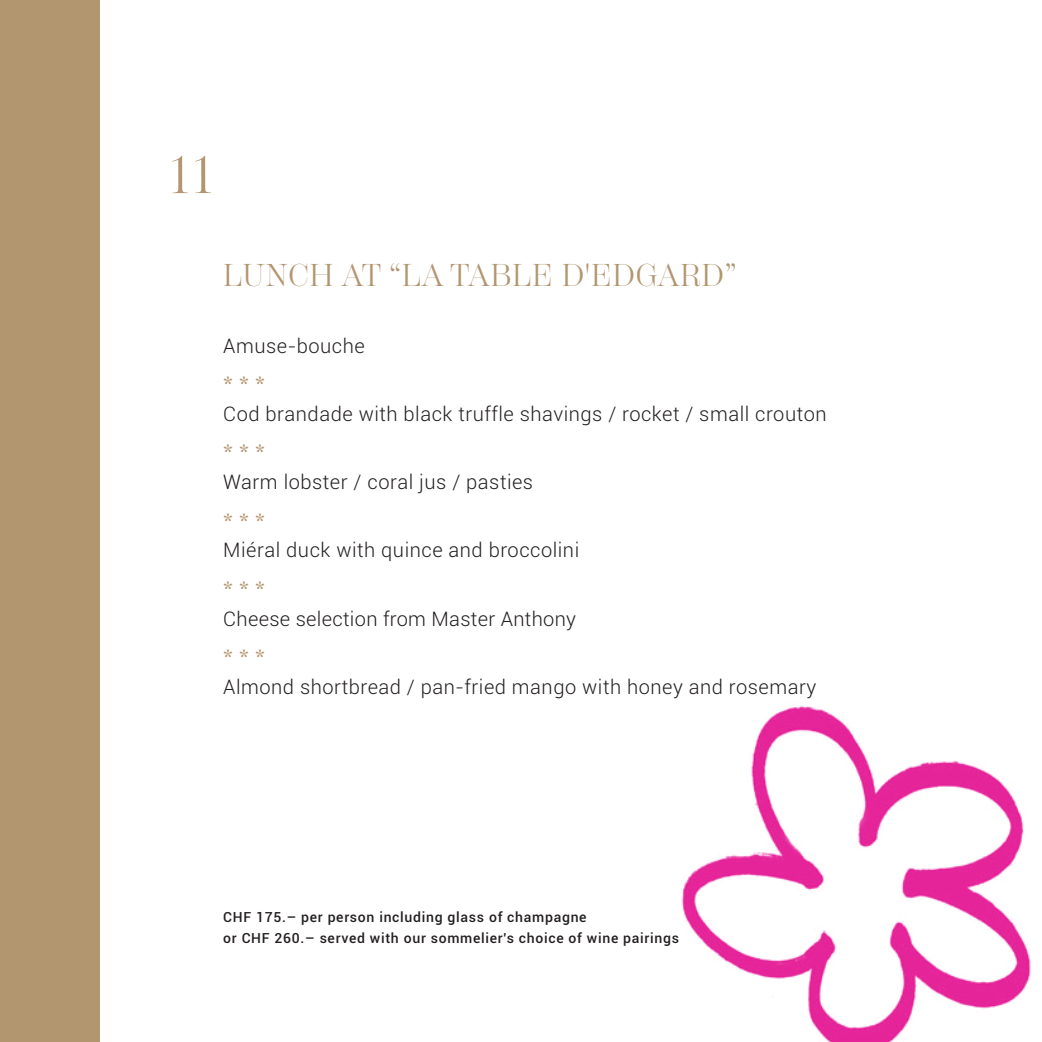
<style>
.page{position:relative;width:1042px;height:1042px;background:#fff}
.page>*{position:absolute;margin:0;border:0;box-sizing:border-box;transform-origin:0 0}
.t1{font:52.5px "Scotch Display";color:#b29670}
.t2{font:31.5px "Scotch Display";letter-spacing:.025em;color:#b29670}
.t3{font:300 20.12px "Roboto";letter-spacing:.025em;color:#231f20}
.t4{font:500 14px/21px "Roboto";letter-spacing:.05em;color:#231f20}
</style>
<div class="page">
<div style="left:0;top:0;width:99px;height:1042px;background:#b29670"></div>
<img style="left:681px;top:706px;width:350px;height:336px">
<h1 class="t1" style="left:171px;top:156px;width:42px">11</h1>
<h2 class="t2" style="left:223px;top:264px;width:514px">LUNCH AT “LA TABLE D'EDGARD”</h2>
<p class="t3" style="left:223px;top:337px;width:143px">Amuse-bouche</p>
<p class="t3" style="left:223px;top:405px;width:605px">Cod brandade with black truffle shavings / rocket / small crouton</p>
<p class="t3" style="left:223px;top:474px;width:311px">Warm lobster / coral jus / pasties</p>
<p class="t3" style="left:223px;top:542px;width:357px">Miéral duck with quince and broccolini</p>
<p class="t3" style="left:223px;top:610px;width:354px">Cheese selection from Master Anthony</p>
<p class="t3" style="left:223px;top:678px;width:595px">Almond shortbread / pan-fried mango with honey and rosemary</p>
<p class="t4" style="left:223px;top:907px;width:457px">CHF 175.– per person including glass of champagne<br>or CHF 260.– served with our sommelier's choice of wine pairings</p>
</div>
